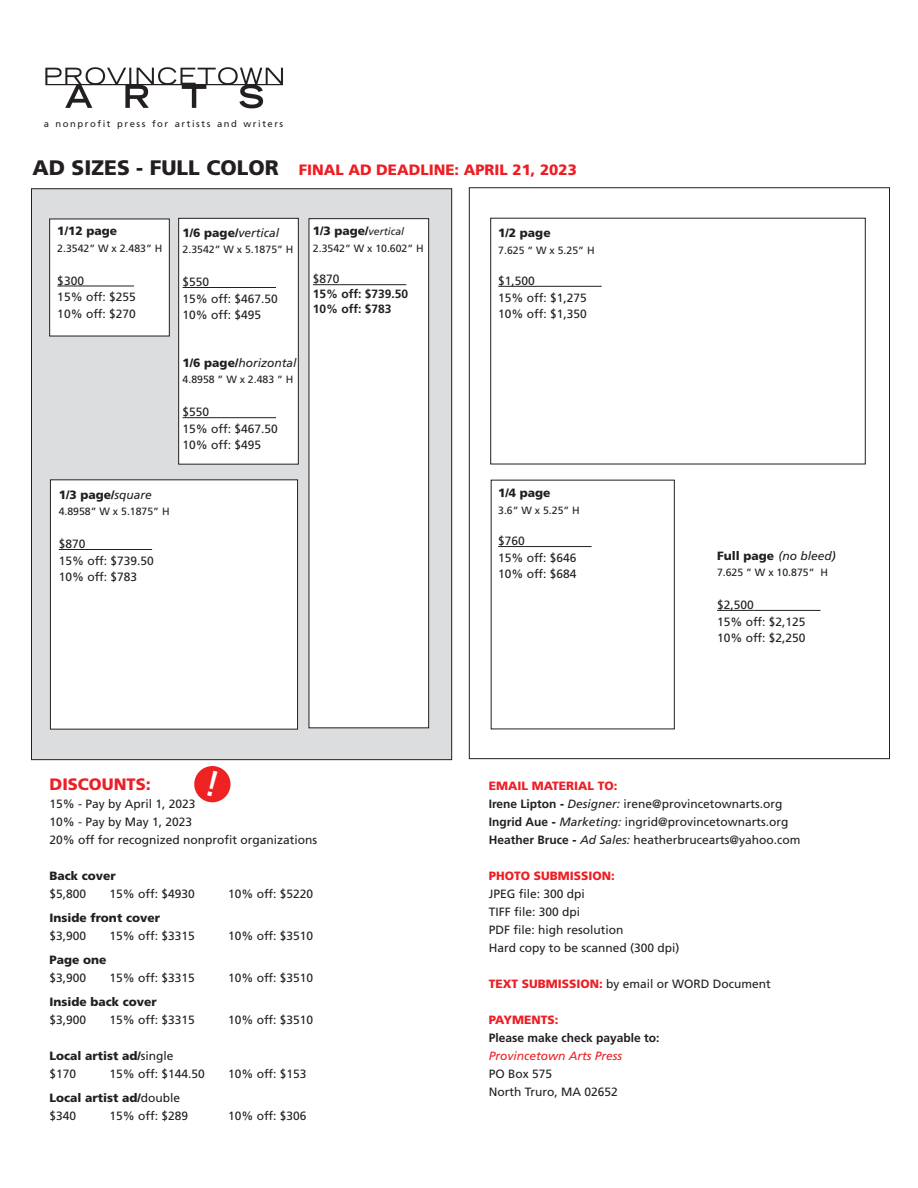
<style>
.page{position:relative;width:918px;height:1188px;background:#fff}
.page>*{position:absolute;margin:0;border:0;box-sizing:border-box;transform-origin:0 0}
.t1{font:900 16.5px "Frutiger";color:#ed1f26}
.t2{font:900 15px "Frutiger";color:#ee1d23}
.t3{font:12px/16.5px "Frutiger";color:#231f20}
.t4{font:900 12px/18px "Frutiger";color:#231f20}
.t5{font:700 12px/15px "Frutiger";color:#231f20}
.t6{font:900 12px "Frutiger";color:#ed1f26}
.t7{font:italic 12px "Frutiger";color:#ed1f26}
.t8{font:italic 12px "Frutiger";color:#231f20}
.t9{font:10.5px "Frutiger";color:#231f20}
.t10{font:9.3px "Frutiger";letter-spacing:.165em;color:#231f20}
.s1{font-size:21px;color:#231f20}
.s2{font-weight:400;font-style:italic}
.s3{font-weight:900;font-style:normal}
.s4{font-weight:400;font-style:italic;font-size:10.5px}
.s5{font-weight:400}
.s6{font-weight:400;font-style:italic;color:#050504}
.s7{font-weight:900;color:#ed1f26}
.s8{font-weight:700}
.s9{font-weight:900}
.s10{font-style:italic}
</style>
<div class="page">
<div style="left:31px;top:188px;width:421px;height:572px;background:#dcdddf;border:1px solid #231f20"></div>
<div style="left:490px;top:218px;width:376px;height:246px;background:#fff;border:1px solid #231f20"></div>
<div style="left:309px;top:218px;width:120px;height:510px;background:#fff;border:1px solid #231f20"></div>
<div style="left:178px;top:218px;width:121px;height:247px;background:#fff;border:1px solid #231f20"></div>
<div style="left:50px;top:479px;width:248px;height:251px;background:#fff;border:1px solid #231f20"></div>
<svg style="left:313px;top:284px;width:27px;height:1px"></svg>
<hr style="left:340px;top:284px;width:66px;height:1px;background:#231f20">
<hr style="left:183px;top:287px;width:93px;height:1px;background:#231f20">
<div style="left:49px;top:219px;width:121px;height:117px;background:#fff;border:1px solid #231f20"></div>
<hr style="left:57px;top:286px;width:77px;height:1px;background:#231f20">
<hr style="left:59px;top:549px;width:93px;height:1px;background:#231f20">
<svg style="left:498px;top:546px;width:27px;height:1px"></svg>
<hr style="left:525px;top:546px;width:67px;height:1px;background:#231f20">
<hr style="left:498px;top:286px;width:37px;height:1px;background:#231f20">
<hr style="left:535px;top:286px;width:67px;height:1px;background:#231f20">
<hr style="left:717px;top:610px;width:37px;height:1px;background:#231f20">
<hr style="left:754px;top:610px;width:66px;height:1px;background:#231f20">
<hr style="left:183px;top:417px;width:93px;height:1px;background:#231f20">
<div style="left:194px;top:766px;width:37px;height:36px;background:#ee2123;border-radius:50%"></div>
<img style="left:45px;top:67px;width:238px;height:42px">
<p class="t10" style="left:44px;top:118px;width:241px">a nonprofit press for artists and writers</p>
<p class="t2" style="left:32px;top:160px;width:546px"><span class="s1">AD SIZES - FULL COLOR</span> FINAL AD DEADLINE: APRIL 21, 2023</p>
<p class="t4" style="left:57px;top:222px;width:61px">1/12 page</p>
<p class="t9" style="left:57px;top:242px;width:107px">2.3542” W x 2.483” H</p>
<p class="t3" style="left:57px;top:272px;width:80px">$300<br>15% off: $255<br>10% off: $270</p>
<p class="t4" style="left:183px;top:223px;width:98px">1/6 page/<span class="s2">vertical</span></p>
<p class="t9" style="left:183px;top:243px;width:112px">2.3542” W x 5.1875” H</p>
<p class="t3" style="left:183px;top:274px;width:97px">$550<br>15% off: $467.50<br>10% off: $495</p>
<p class="t8" style="left:183px;top:356px;width:115px"><span class="s3">1/6 page/</span>horizontal</p>
<p class="t9" style="left:183px;top:374px;width:112px">4.8958 ” W x 2.483 ” H</p>
<p class="t3" style="left:183px;top:404px;width:97px">$550<br>15% off: $467.50<br>10% off: $495</p>
<p class="t4" style="left:59px;top:485px;width:95px">1/3 page/<span class="s2">square</span></p>
<p class="t9" style="left:59px;top:505px;width:112px">4.8958” W x 5.1875” H</p>
<p class="t3" style="left:59px;top:536px;width:97px">$870<br>15% off: $739.50<br>10% off: $783</p>
<p class="t4" style="left:313px;top:222px;width:93px">1/3 page/<span class="s4">vertical</span></p>
<p class="t9" style="left:313px;top:242px;width:112px">2.3542” W x 10.602” H</p>
<p class="t3" style="left:313px;top:271px;width:28px">$870</p>
<p class="t5" style="left:313px;top:287px;width:97px">15% off: $739.50<br>10% off: $783</p>
<h1 class="t1" style="left:50px;top:774px;width:103px">DISCOUNTS:</h1>
<p class="t3" style="left:49px;top:795px;width:269px;line-height:18px">15% - Pay by April 1, 2023<br>10% - Pay by May 1, 2023<br>20% off for recognized nonprofit organizations</p>
<p class="t4" style="left:49px;top:867px;width:68px">Back cover</p>
<p class="t3" style="left:49px;top:886px;width:38px">$5,800</p>
<p class="t3" style="left:110px;top:886px;width:87px">15% off: $4930</p>
<p class="t3" style="left:228px;top:886px;width:87px">10% off: $5220</p>
<p class="t4" style="left:49px;top:909px;width:112px">Inside front cover</p>
<p class="t3" style="left:49px;top:928px;width:38px">$3,900</p>
<p class="t3" style="left:110px;top:928px;width:87px">15% off: $3315</p>
<p class="t3" style="left:228px;top:928px;width:87px">10% off: $3510</p>
<p class="t4" style="left:49px;top:951px;width:59px">Page one</p>
<p class="t3" style="left:49px;top:970px;width:38px">$3,900</p>
<p class="t3" style="left:110px;top:970px;width:87px">15% off: $3315</p>
<p class="t3" style="left:228px;top:970px;width:87px">10% off: $3510</p>
<p class="t4" style="left:49px;top:993px;width:109px">Inside back cover</p>
<p class="t3" style="left:49px;top:1012px;width:38px">$3,900</p>
<p class="t3" style="left:110px;top:1012px;width:87px">15% off: $3315</p>
<p class="t3" style="left:228px;top:1012px;width:87px">10% off: $3510</p>
<p class="t4" style="left:49px;top:1047px;width:126px">Local artist ad/<span class="s5">single $170</span></p>
<p class="t3" style="left:110px;top:1066px;width:97px">15% off: $144.50</p>
<p class="t3" style="left:228px;top:1066px;width:80px">10% off: $153</p>
<p class="t4" style="left:49px;top:1089px;width:132px">Local artist ad/<span class="s5">double $340</span></p>
<p class="t3" style="left:110px;top:1108px;width:80px">15% off: $289</p>
<p class="t3" style="left:228px;top:1108px;width:80px">10% off: $306</p>
<p class="t4" style="left:498px;top:224px;width:54px">1/2 page</p>
<p class="t9" style="left:498px;top:244px;width:98px">7.625 ” W x 5.25” H</p>
<p class="t3" style="left:498px;top:273px;width:90px">$1,500<br>15% off: $1,275<br>10% off: $1,350</p>
<p class="t4" style="left:498px;top:484px;width:54px">1/4 page</p>
<p class="t9" style="left:498px;top:504px;width:83px">3.6” W x 5.25” H</p>
<p class="t3" style="left:498px;top:533px;width:80px">$760<br>15% off: $646<br>10% off: $684</p>
<p class="t4" style="left:717px;top:546px;width:120px">Full page <span class="s2">(no bleed</span><span class="s6">)</span></p>
<p class="t9" style="left:717px;top:566px;width:112px">7.625 ” W x 10.875” H</p>
<p class="t3" style="left:717px;top:597px;width:90px">$2,500<br>15% off: $2,125<br>10% off: $2,250</p>
<p class="t3" style="left:489px;top:777px;width:313px;line-height:18px"><span class="s7">EMAIL MATERIAL TO:<br></span><span class="s8">Irene Lipton</span> <span class="s9">-</span> <span class="s10">Designer:</span> irene@provincetownarts.org <span class="s8">Ingrid Aue</span> <span class="s9">-</span> <span class="s10">Marketing:</span> ingrid@provincetownarts.org <span class="s8">Heather Bruce</span> <span class="s9">-</span> <span class="s10">Ad Sales:</span> heatherbrucearts@yahoo.com</p>
<p class="t6" style="left:489px;top:869px;width:128px">PHOTO SUBMISSION:</p>
<p class="t3" style="left:489px;top:885px;width:192px;line-height:18px">JPEG file: 300 dpi<br>TIFF file: 300 dpi<br>PDF file: high resolution<br>Hard copy to be scanned (300 dpi)</p>
<p class="t3" style="left:489px;top:976px;width:284px"><span class="s7">TEXT SUBMISSION:</span> by email or WORD Document</p>
<p class="t6" style="left:489px;top:1013px;width:71px">PAYMENTS:</p>
<p class="t5" style="left:489px;top:1031px;width:172px">Please make check payable to:</p>
<p class="t7" style="left:489px;top:1049px;width:135px">Provincetown Arts Press</p>
<p class="t3" style="left:489px;top:1065px;width:131px;line-height:18px">PO Box 575<br>North Truro, MA 02652</p>
</div>
